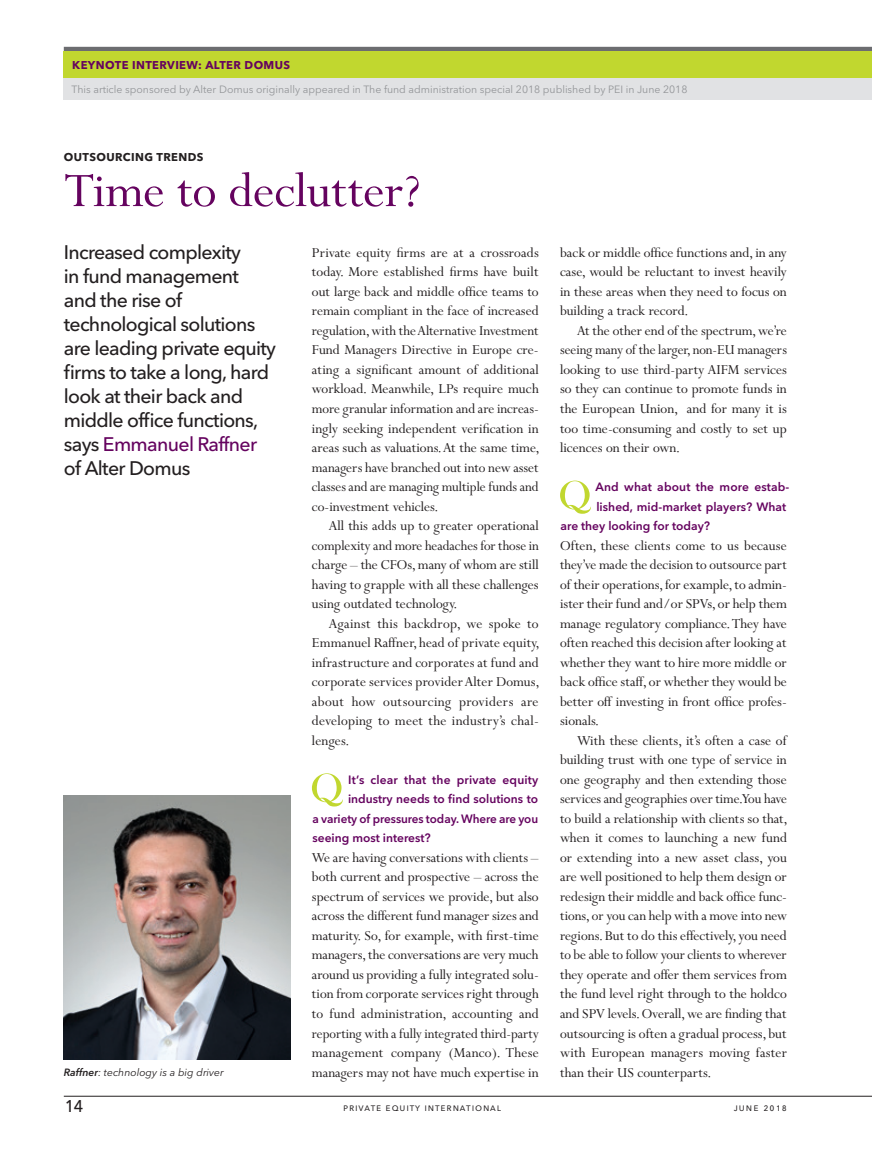
<style>
.page{position:relative;width:872px;height:1149px;background:#fff}
.page>*{position:absolute;margin:0;border:0;box-sizing:border-box;transform-origin:0 0}
.t1{font:54px "Perpetua MT Pro";color:#65035f}
.t2{font:22.5px "Avenir Next LT Pro";color:#231f20}
.t3{font:500 19.5px/24px "Avenir Next LT Pro";letter-spacing:-.035em;color:#231f20}
.t4{font:15.3px/19.5px "Perpetua MT Pro";color:#231f20;text-align:justify}
.t5{font:600 12px "Avenir Next LT Pro";color:#65035f}
.t6{font:700 11.25px "Avenir Next LT Pro";letter-spacing:.035em;color:#65035f}
.t7{font:700 11.25px "Avenir Next LT Pro";letter-spacing:.035em;color:#231f20}
.t8{font:10.5px "Avenir Next LT Pro";color:#939598}
.t9{font:italic 10.5px "Avenir Next LT Pro";color:#231f20}
.t10{font:10.5px "Avenir Next LT Pro";letter-spacing:.08em;color:#231f20}
.t11{font:10.5px "Avenir Next LT Pro";letter-spacing:.1em;color:#231f20}
.s1{color:#65035f}
.s2{font-weight:600}
</style>
<div class="page">
<hr style="left:64px;top:1095px;width:808px;height:1px;background:#231f20">
<hr style="left:64px;top:47px;width:808px;height:4px;background:#6c6d70">
<div style="left:64px;top:51px;width:808px;height:27px;background:#c1d72f"></div>
<svg style="left:312px;top:773px;width:31px;height:33px"></svg>
<svg style="left:560px;top:480px;width:31px;height:33px"></svg>
<img style="left:64px;top:795px;width:226px;height:264px">
<div style="left:64px;top:78px;width:808px;height:22px;background:#e1e2e4"></div>
<p class="t6" style="left:72px;top:58px;width:219px">KEYNOTE INTERVIEW: ALTER DOMUS</p>
<p class="t8" style="left:72px;top:83px;width:617px">This article sponsored by Alter Domus originally appeared in The fund administration special 2018 published by PEI in June 2018</p>
<p class="t7" style="left:64px;top:150px;width:141px">OUTSOURCING TRENDS</p>
<h1 class="t1" style="left:64px;top:159px;width:358px">Time to declutter?</h1>
<p class="t3" style="left:64px;top:240px;width:214px">Increased complexity<br>in fund management and the rise of technological solutions are leading private equity firms to take a long, hard look at their back and middle office functions, says <span class="s1">Emmanuel Raffner </span>of Alter Domus</p>
<p class="t4" style="left:560px;top:243px;width:228px">back or middle office functions and, in any case, would be reluctant to invest heavily in these areas when they need to focus on building a track record.</p>
<p class="t4" style="left:560px;top:321px;width:228px;text-indent:17px">At the other end of the spectrum, we’re seeing many of the larger, non-EU managers looking to use third-party AIFM services so they can continue to promote funds in the European Union, and for many it is too time-consuming and costly to set up licences on their own.</p>
<p class="t5" style="left:595px;top:479px;width:195px">And what about the more estab-</p>
<p class="t5" style="left:596px;top:499px;width:191px">lished, mid-market players? What</p>
<p class="t5" style="left:560px;top:518px;width:151px">are they looking for today?</p>
<p class="t4" style="left:560px;top:535px;width:228px">Often, these clients come to us because they’ve made the decision to outsource part of their operations, for example, to admin&shy;ister their fund and/or SPVs, or help them manage regulatory compliance. They have often reached this decision after looking at whether they want to hire more middle or back office staff, or whether they would be better off investing in front office profes&shy;sionals.</p>
<p class="t4" style="left:560px;top:730px;width:229px;text-indent:17px">With these clients, it’s often a case of building trust with one type of service in one geography and then extending those services and geographies over time. You have to build a relationship with clients so that, when it comes to launching a new fund or extending into a new asset class, you are well positioned to help them design or redesign their middle and back office func&shy;tions, or you can help with a move into new regions. But to do this effectively, you need to be able to follow your clients to wherever they operate and offer them services from the fund level right through to the holdco and SPV levels. Overall, we are finding that outsourcing is often a gradual process, but with European managers moving faster</p>
<p class="t4" style="left:312px;top:243px;width:229px">Private equity firms are at a crossroads today. More established firms have built out large back and middle office teams to remain compliant in the face of increased regulation, with the Alternative Investment Fund Managers Directive in Europe cre&shy;ating a significant amount of additional workload. Meanwhile, LPs require much more granular information and are increas&shy;ingly seeking independent verification in areas such as valuations. At the same time, managers have branched out into new asset classes and are managing multiple funds and co-investment vehicles.</p>
<p class="t4" style="left:312px;top:516px;width:228px;text-indent:17px">All this adds up to greater operational complexity and more headaches for those in charge – the CFOs, many of whom are still having to grapple with all these challenges using outdated technology.</p>
<p class="t4" style="left:312px;top:613px;width:229px;text-indent:17px">Against this backdrop, we spoke to Emmanuel Raffner, head of private equity, infrastructure and corporates at fund and corporate services provider Alter Domus, about how outsourcing providers are developing to meet the industry’s chal&shy;lenges.</p>
<p class="t5" style="left:348px;top:772px;width:192px">It’s clear that the private equity</p>
<p class="t5" style="left:348px;top:791px;width:192px">industry needs to find solutions to</p>
<p class="t5" style="left:312px;top:811px;width:227px">a variety of pressures today. Where are you</p>
<p class="t5" style="left:312px;top:830px;width:120px">seeing most interest?</p>
<p class="t4" style="left:312px;top:847px;width:228px">We are having conversations with clients – both current and prospective – across the spectrum of services we provide, but also across the different fund manager sizes and maturity. So, for example, with first-time managers, the conversations are very much around us providing a fully integrated solu&shy;tion from corporate services right through to fund administration, accounting and reporting with a fully integrated third-party management company (Manco). These managers may not have much expertise in</p>
<p class="t9" style="left:64px;top:1065px;width:162px"><span class="s2">Raffner</span>: technology is a big driver</p>
<p class="t4" style="left:560px;top:1062px;width:152px">than their US counterparts.</p>
<h2 class="t2" style="left:64px;top:1089px;width:22px">14</h2>
<p class="t10" style="left:343px;top:1100px;width:159px">private equity international</p>
<p class="t11" style="left:733px;top:1100px;width:55px">june 2018</p>
</div>
